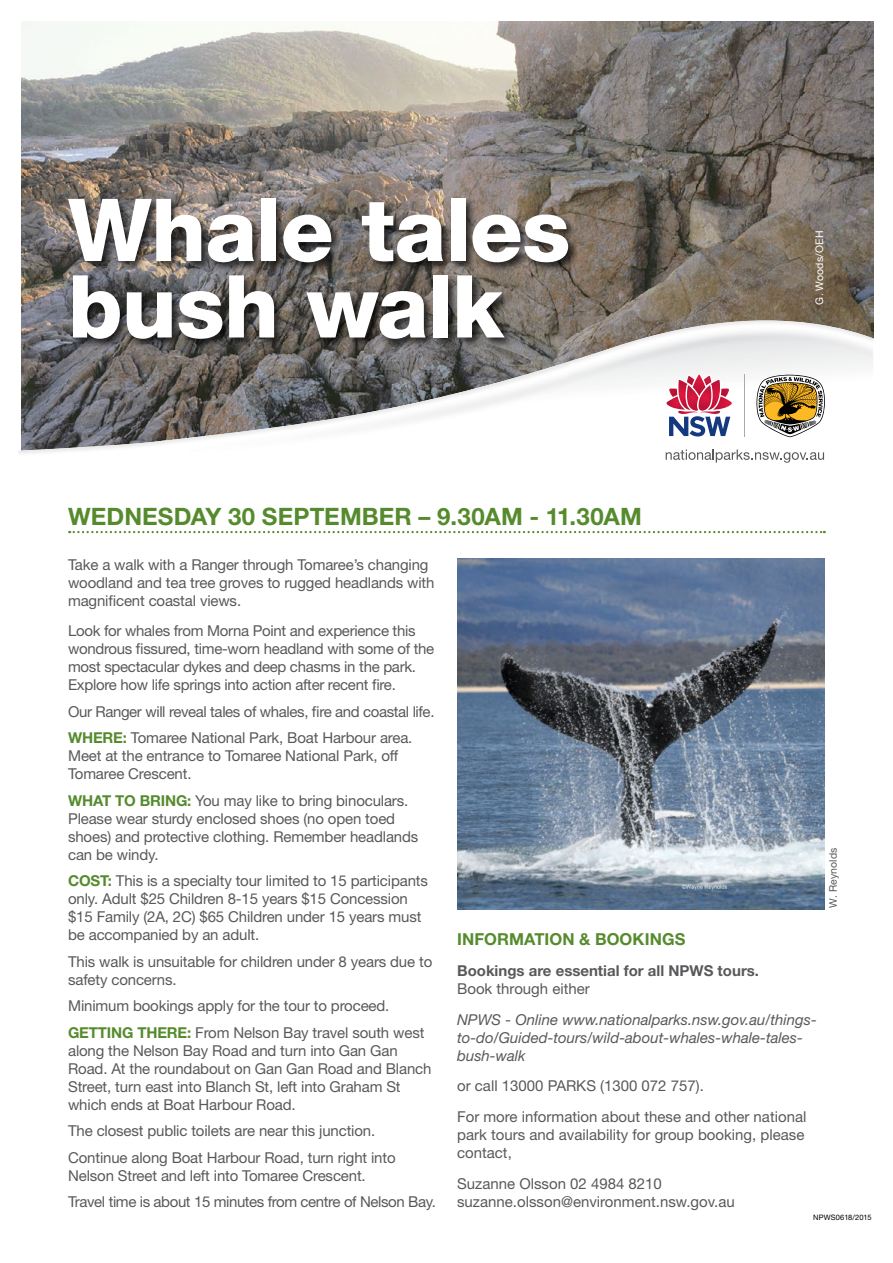
<style>
.page{position:relative;width:893px;height:1263px;background:#fff}
.page>*{position:absolute;margin:0;border:0;box-sizing:border-box;transform-origin:0 0}
.t1{font:800 87px/76.5px "Helvetica Neue LT Std";letter-spacing:-.01em;color:#fff}
.t2{font:700 24px "Helvetica Neue LT Std";letter-spacing:.005em;color:#568b2d}
.t3{font:700 16.5px "Helvetica Neue LT Std";letter-spacing:.005em;color:#568b2d}
.t4{font:15px/18px "Helvetica Neue LT Std";letter-spacing:-.01em;color:#58595b}
.t5{font:italic 15px/18px "Helvetica Neue LT Std";color:#58595b}
.t6{font:700 15px "Helvetica Neue LT Std";color:#58595b}
.t7{font:10.5px "Helvetica Neue LT Std";letter-spacing:.02em;color:#fff}
.t8{font:10.5px "Helvetica Neue LT Std";letter-spacing:.015em;color:#58595b}
.t9{font:7.5px "Helvetica Neue LT Std";letter-spacing:.01em;color:#000}
.s1{font-weight:700;color:#568b2d}
</style>
<div class="page">
<img style="left:457px;top:558px;width:368px;height:351px">
<img style="left:21px;top:21px;width:852px;height:299px">
<svg style="left:21px;top:320px;width:852px;height:128px"></svg>
<img style="left:19px;top:448px;width:60px;height:86px">
<img style="left:82px;top:530px;width:744px;height:4px">
<img style="left:68px;top:446px;width:36px;height:51px">
<img style="left:568px;top:320px;width:251px;height:140px">
<img style="left:818px;top:324px;width:55px;height:135px">
<img style="left:461px;top:362px;width:108px;height:98px">
<img style="left:282px;top:392px;width:179px;height:56px">
<img style="left:104px;top:426px;width:179px;height:23px">
<hr style="left:744px;top:374px;width:1px;height:63px;background:#a7a9ac">
<svg style="left:756px;top:374px;width:69px;height:63px"></svg>
<svg style="left:666px;top:374px;width:66px;height:62px"></svg>
<img style="left:713px;top:396px;width:19px;height:14px">
<img style="left:666px;top:396px;width:20px;height:14px">
<img style="left:701px;top:411px;width:19px;height:3px">
<img style="left:678px;top:411px;width:19px;height:3px">
<svg style="left:666px;top:450px;width:158px;height:13px"></svg>
<div style="left:65px;top:197px;width:515px;height:153px;background:#000;opacity:.75"></div>
<svg style="left:69px;top:531px;width:756px;height:2px"></svg>
<h1 class="t1" style="left:68px;top:192px;width:504px">Whale tales bush walk</h1>
<p class="t7" style="left:813px;top:305px;width:75px;rotate:-90deg">G. Woods/OEH</p>
<h2 class="t2" style="left:68px;top:501px;width:575px">WEDNESDAY 30 SEPTEMBER – 9.30AM - 11.30AM</h2>
<p class="t4" style="left:68px;top:555px;width:368px">Take a walk with a Ranger through Tomaree’s changing woodland and tea tree groves to rugged headlands with magnificent coastal views.</p>
<p class="t4" style="left:68px;top:622px;width:368px">Look for whales from Morna Point and experience this wondrous fissured, time-worn headland with some of the most spectacular dykes and deep chasms in the park.<br>Explore how life springs into action after recent fire.</p>
<p class="t4" style="left:68px;top:698px;width:368px;line-height:26.5px">Our Ranger will reveal tales of whales, fire and coastal life.<br><span class="s1">WHERE:</span> Tomaree National Park, Boat Harbour area.</p>
<p class="t4" style="left:68px;top:747px;width:332px">Meet at the entrance to Tomaree National Park, off<br>Tomaree Crescent.</p>
<p class="t4" style="left:68px;top:791px;width:352px"><span class="s1">WHAT TO BRING:</span> You may like to bring binoculars.<br>Please wear sturdy enclosed shoes (no open toed shoes) and protective clothing. Remember headlands can be windy.</p>
<p class="t4" style="left:68px;top:872px;width:361px"><span class="s1">COST:</span> This is a specialty tour limited to 15 participants only. Adult $25 Children 8-15 years $15 Concession $15 Family (2A, 2C) $65 Children under 15 years must be accompanied by an adult.</p>
<p class="t4" style="left:68px;top:952px;width:366px">This walk is unsuitable for children under 8 years due to safety concerns.</p>
<p class="t4" style="left:68px;top:993px;width:358px;line-height:26.5px">Minimum bookings apply for the tour to proceed.<br><span class="s1">GETTING THERE:</span> From Nelson Bay travel south west</p>
<p class="t4" style="left:68px;top:1041px;width:365px">along the Nelson Bay Road and turn into Gan Gan Road. At the roundabout on Gan Gan Road and Blanch Street, turn east into Blanch St, left into Graham St which ends at Boat Harbour Road.</p>
<p class="t4" style="left:68px;top:1118px;width:329px;line-height:26.5px">The closest public toilets are near this junction.<br>Continue along Boat Harbour Road, turn right into</p>
<p class="t4" style="left:68px;top:1162px;width:369px;line-height:26.5px">Nelson Street and left into Tomaree Crescent.<br>Travel time is about 15 minutes from centre of Nelson Bay.</p>
<p class="t8" style="left:827px;top:908px;width:62px;rotate:-90deg">W. Reynolds</p>
<p class="t3" style="left:457px;top:929px;width:230px">INFORMATION &amp; BOOKINGS</p>
<p class="t6" style="left:457px;top:961px;width:303px">Bookings are essential for all NPWS tours.</p>
<p class="t4" style="left:457px;top:979px;width:134px">Book through either</p>
<p class="t5" style="left:457px;top:1010px;width:361px">NPWS - Online www.nationalparks.nsw.gov.au/things&shy;to-do/Guided-tours/wild-about-whales-whale-tales&shy;bush-walk</p>
<p class="t4" style="left:457px;top:1070px;width:351px;line-height:30.8px">or call 13000 PARKS (1300 072 757).<br>For more information about these and other national</p>
<p class="t4" style="left:457px;top:1126px;width:349px">park tours and availability for group booking, please contact,</p>
<p class="t4" style="left:457px;top:1174px;width:279px">Suzanne Olsson 02 4984 8210 suzanne.olsson@environment.nsw.gov.au</p>
<p class="t9" style="left:813px;top:1212px;width:60px">NPWS0618/2015</p>
</div>
